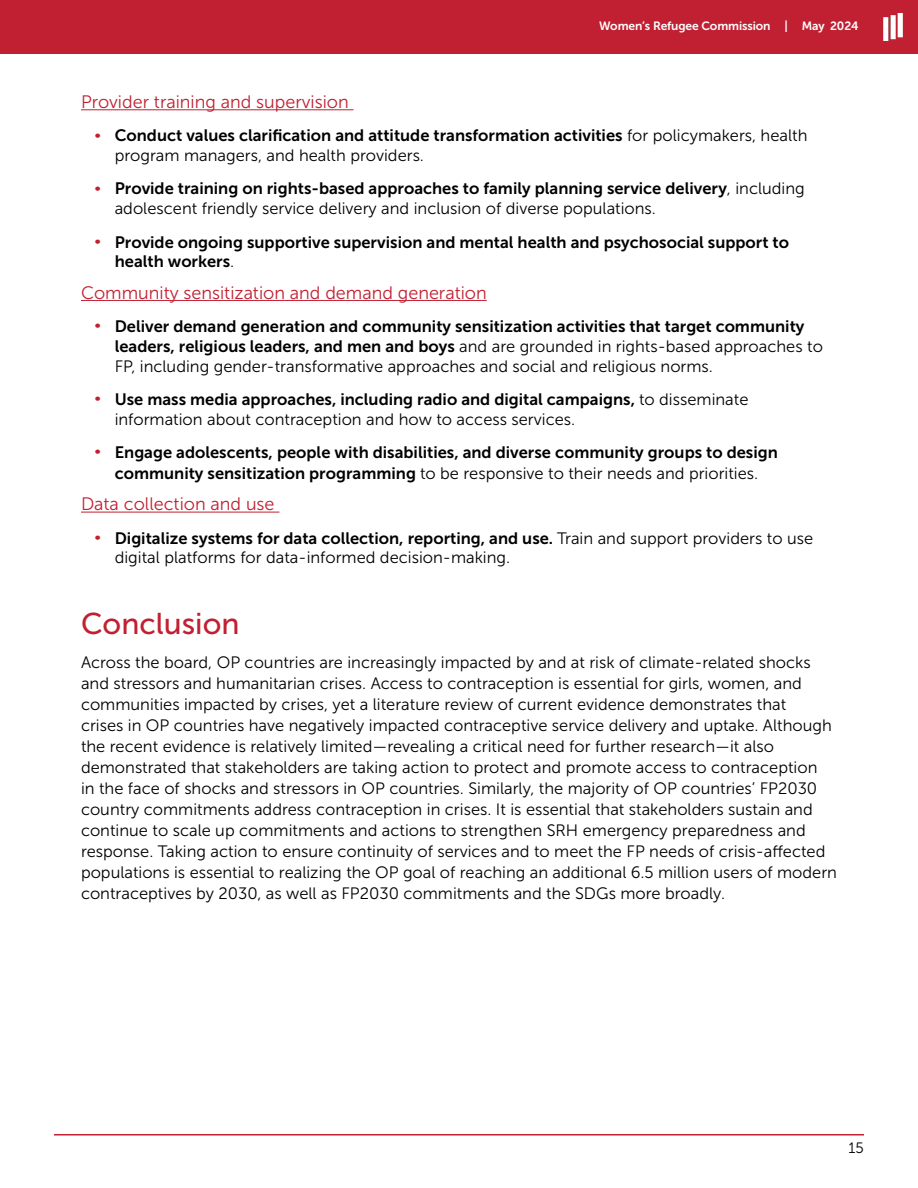
<style>
.page{position:relative;width:918px;height:1188px;background:#fff}
.page>*{position:absolute;margin:0;border:0;box-sizing:border-box;transform-origin:0 0}
.Heading_2{font:30px "Museo Sans 500";color:#c12032}
.t1{font:18px "Museo Sans 300";color:#c12032}
.Body{font:16.5px/21px "Museo Sans 300";color:#000}
.t2{font:16.5px/19.8px "Museo Sans 700";color:#000}
.t3{font:15px "Museo Sans 300";color:#000}
.t4{font:12px "Museo Sans 700";letter-spacing:-.01em;color:#fff}
.s1{font-family:"Museo Sans 300";font-size:14.85px;color:#c12032}
.s2{font-family:"Museo Sans 300"}
.s3{font-size:14.85px;color:#c12032}
.s4{font-family:"Museo Sans 700"}
</style>
<div class="page">
<div style="left:0;top:0;width:918px;height:54px;background:#c12032"></div>
<hr style="left:54px;top:1134px;width:810px;height:2px;background:#c12032">
<img style="left:883px;top:13px;width:19px;height:28px">
<hr style="left:81px;top:109px;width:273px;height:1px;background:#c12032">
<hr style="left:81px;top:300px;width:406px;height:1px;background:#c12032">
<hr style="left:81px;top:512px;width:198px;height:1px;background:#c12032">
<p class="t4" style="left:599px;top:19px;width:261px">Women’s Refugee Commission | May 2024</p>
<p class="t1" style="left:81px;top:92px;width:269px">Provider training and supervision</p>
<p class="t2" style="left:115px;top:126px;width:694px;text-indent:-20px"><span class="s1">•</span> Conduct values clarification and attitude transformation activities <span class="s2">for policymakers, health program managers, and health providers.</span></p>
<p class="Body" style="left:115px;top:179px;width:692px;line-height:19.8px;text-indent:-20px"><span class="s3">•</span> <span class="s4">Provide training on rights-based approaches to family planning service delivery</span>, including adolescent friendly service delivery and inclusion of diverse populations.</p>
<p class="t2" style="left:115px;top:232px;width:676px;text-indent:-20px"><span class="s1">•</span> Provide ongoing supportive supervision and mental health and psychosocial support to health workers<span class="s2">.</span></p>
<p class="t1" style="left:81px;top:283px;width:407px">Community sensitization and demand generation</p>
<p class="t2" style="left:115px;top:316px;width:710px;text-indent:-20px"><span class="s1">•</span> Deliver demand generation and community sensitization activities that target community leaders, religious leaders, and men and boys <span class="s2">and are grounded in rights-based approaches to<br>FP, including gender-transformative approaches and social and religious norms.</span></p>
<p class="Body" style="left:115px;top:389px;width:635px;line-height:19.8px;text-indent:-20px"><span class="s3">•</span> <span class="s4">Use mass media approaches, including radio and digital campaigns,</span> to disseminate information about contraception and how to access services.</p>
<p class="t2" style="left:94px;top:442px;width:685px;line-height:21px;text-align:center"><span class="s1">•</span> Engage adolescents, people with disabilities, and diverse community groups to design community sensitization programming <span class="s2">to be responsive to their needs and priorities.</span></p>
<p class="t1" style="left:81px;top:494px;width:195px">Data collection and use</p>
<p class="Body" style="left:115px;top:528px;width:700px;line-height:19.8px;text-indent:-20px"><span class="s3">•</span> <span class="s4">Digitalize systems for data collection, reporting, and use.</span> Train and support providers to use digital platforms for data-informed decision-making.</p>
<p class="Heading_2" style="left:81px;top:607px;width:160px">Conclusion</p>
<p class="Body" style="left:81px;top:652px;width:758px">Across the board, OP countries are increasingly impacted by and at risk of climate-related shocks and stressors and humanitarian crises. Access to contraception is essential for girls, women, and communities impacted by crises, yet a literature review of current evidence demonstrates that<br>crises in OP countries have negatively impacted contraceptive service delivery and uptake. Although the recent evidence is relatively limited—revealing a critical need for further research—it also demonstrated that stakeholders are taking action to protect and promote access to contraception<br>in the face of shocks and stressors in OP countries. Similarly, the majority of OP countries’ FP2030 country commitments address contraception in crises. It is essential that stakeholders sustain and continue to scale up commitments and actions to strengthen SRH emergency preparedness and response. Taking action to ensure continuity of services and to meet the FP needs of crisis-affected populations is essential to realizing the OP goal of reaching an additional 6.5 million users of modern contraceptives by 2030, as well as FP2030 commitments and the SDGs more broadly.</p>
<p class="t3" style="left:849px;top:1140px;width:17px">15</p>
</div>
